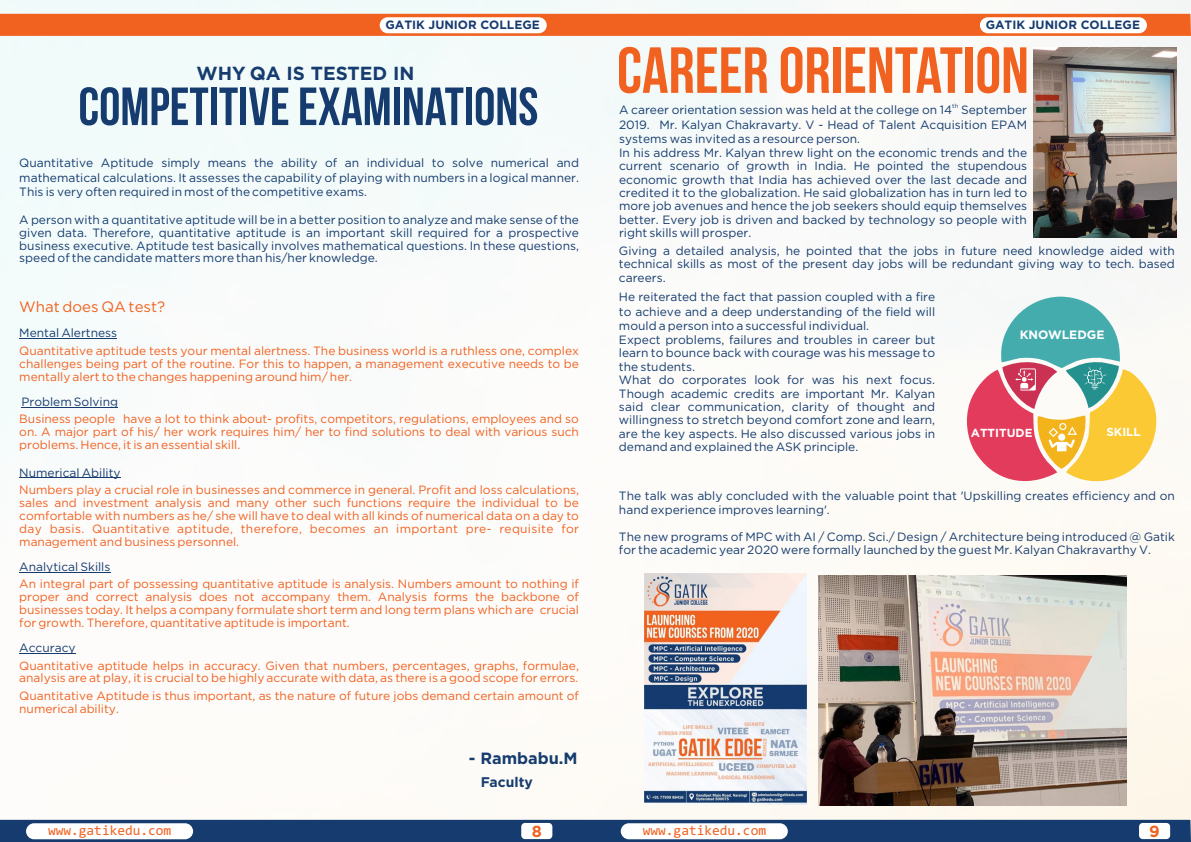
<style>
.page{position:relative;width:1191px;height:842px;background:#fff}
.page>*{position:absolute;margin:0;border:0;box-sizing:border-box;transform-origin:0 0}
.t1{font:65px "Bebas Neue";color:#f16221}
.t2{font:53.6px "Bebas Neue";color:#163c6f}
.t3{font:700 18.9px "Gotham";color:#163c6f}
.t4{font:700 16.3px "Gotham";color:#163c6f}
.t5{font:700 16px "Gotham";color:#f16221}
.t6{font:15px "Gotham";color:#f16221}
.t7{font:14px "Consolas";color:#f16221}
.t8{font:700 13.9px "Gotham";color:#163c6f}
.t9{font:700 12.1px "Gotham";color:#fff}
.t10{font:12px/13.4px "Gotham";color:#163c6f;text-align:justify}
.t11{font:12px/12.8px "Gotham";color:#f16221;text-align:justify}
.t12{font:700 12px "Gotham";color:#163c6f}
.t13{font:700 11.7px "Gotham";color:#fff}
.t14{font:6px "Gotham";color:#163c6f}
</style>
<div class="page">
<img style="left:0;top:0;width:1191px;height:820px">
<svg style="left:0;top:14px;width:1191px;height:22px;background:#f16323"></svg>
<div style="left:0;top:820px;width:1191px;height:22px;background:#163c6f"></div>
<div style="left:380px;top:17px;width:167px;height:16px;background:#fff;border-radius:8px"></div>
<div style="left:26px;top:823px;width:167px;height:16px;background:#fff;border-radius:8px"></div>
<div style="left:621px;top:823px;width:167px;height:16px;background:#fff;border-radius:8px"></div>
<div style="left:980px;top:17px;width:167px;height:16px;background:#fff;border-radius:8px"></div>
<hr style="left:19px;top:338px;width:98px;height:1px;background:#163c6f">
<hr style="left:21px;top:407px;width:97px;height:1px;background:#163c6f">
<hr style="left:19px;top:478px;width:102px;height:1px;background:#163c6f">
<hr style="left:19px;top:572px;width:91px;height:1px;background:#163c6f">
<hr style="left:19px;top:653px;width:57px;height:1px;background:#163c6f">
<img style="left:1033px;top:48px;width:143px;height:190px">
<img style="left:818px;top:575px;width:308px;height:231px">
<img style="left:644px;top:574px;width:162px;height:230px">
<svg style="left:964px;top:296px;width:195px;height:194px"></svg>
<div style="left:521px;top:823px;width:31px;height:16px;background:#fff;border-radius:4px"></div>
<div style="left:1139px;top:823px;width:31px;height:16px;background:#fff;border-radius:4px"></div>
<p class="t12" style="left:385px;top:20px;width:156px">GATIK JUNIOR COLLEGE</p>
<p class="t12" style="left:985px;top:20px;width:156px">GATIK JUNIOR COLLEGE</p>
<h3 class="t3" style="left:196px;top:65px;width:219px">WHY QA IS TESTED IN</h3>
<h2 class="t2" style="left:78px;top:88px;width:461px">COMPETITIVE EXAMINATIONS</h2>
<p class="t10" style="left:19px;top:156px;width:561px;line-height:14.6px">Quantitative Aptitude simply means the ability of an individual to solve numerical and mathematical calculations. It assesses the capability of playing with numbers in a logical manner.<br>This is very often required in most of the competitive exams.</p>
<p class="t10" style="left:19px;top:214px;width:561px;line-height:12.8px">A person with a quantitative aptitude will be in a better position to analyze and make sense of the given data. Therefore, quantitative aptitude is an important skill required for a prospective business executive. Aptitude test basically involves mathematical questions. In these questions, speed of the candidate matters more than his/her knowledge.</p>
<p class="t6" style="left:19px;top:301px;width:147px">What does QA test?</p>
<p class="t10" style="left:19px;top:327px;width:99px">Mental Alertness</p>
<p class="t11" style="left:19px;top:345px;width:561px">Quantitative aptitude tests your mental alertness. The business world is a ruthless one, complex challenges being part of the routine. For this to happen, a management executive needs to be mentally alert to the changes happening around him/ her.</p>
<p class="t10" style="left:21px;top:396px;width:98px">Problem Solving</p>
<p class="t11" style="left:19px;top:414px;width:561px">Business people have a lot to think about- profits, competitors, regulations, employees and so on. A major part of his/ her work requires him/ her to find solutions to deal with various such problems. Hence, it is an essential skill.</p>
<p class="t10" style="left:19px;top:466px;width:103px">Numerical Ability</p>
<p class="t11" style="left:19px;top:484px;width:561px">Numbers play a crucial role in businesses and commerce in general. Profit and loss calculations, sales and investment analysis and many other such functions require the individual to be comfortable with numbers as he/ she will have to deal with all kinds of numerical data on a day to day basis. Quantitative aptitude, therefore, becomes an important pre- requisite for management and business personnel.</p>
<p class="t10" style="left:19px;top:560px;width:93px">Analytical Skills</p>
<p class="t11" style="left:19px;top:578px;width:561px">An integral part of possessing quantitative aptitude is analysis. Numbers amount to nothing if proper and correct analysis does not accompany them. Analysis forms the backbone of businesses today. It helps a company formulate short term and long term plans which are crucial for growth. Therefore, quantitative aptitude is important.</p>
<p class="t10" style="left:19px;top:642px;width:58px">Accuracy</p>
<p class="t11" style="left:19px;top:660px;width:561px">Quantitative aptitude helps in accuracy. Given that numbers, percentages, graphs, formulae, analysis are at play, it is crucial to be highly accurate with data, as there is a good scope for errors.</p>
<p class="t11" style="left:19px;top:690px;width:561px">Quantitative Aptitude is thus important, as the nature of future jobs demand certain amount of numerical ability.</p>
<h3 class="t4" style="left:469px;top:751px;width:110px">- Rambabu.M</h3>
<p class="t8" style="left:481px;top:776px;width:54px">Faculty</p>
<h1 class="t1" style="left:617px;top:47px;width:413px">CAREER ORIENTATION</h1>
<p class="t14" style="left:952px;top:104px;width:8px">th</p>
<p class="t10" style="left:619px;top:103px;width:409px;line-height:14.6px">A career orientation session was held at the college on 14 September 2019. Mr. Kalyan Chakravarty. V - Head of Talent Acquisition EPAM systems was invited as a resource person.</p>
<p class="t10" style="left:619px;top:147px;width:409px">In his address Mr. Kalyan threw light on the economic trends and the current scenario of growth in India. He pointed the stupendous economic growth that India has achieved over the last decade and credited it to the globalization. He said globalization has in turn led to more job avenues and hence the job seekers should equip themselves better. Every job is driven and backed by technology so people with right skills will prosper.</p>
<p class="t10" style="left:619px;top:245px;width:557px">Giving a detailed analysis, he pointed that the jobs in future need knowledge aided with technical skills as most of the present day jobs will be redundant giving way to tech. based careers.</p>
<p class="t10" style="left:619px;top:290px;width:318px;line-height:14.6px">He reiterated the fact that passion coupled with a fire to achieve and a deep understanding of the field will mould a person into a successful individual.</p>
<p class="t10" style="left:619px;top:334px;width:318px;text-align:left">Expect problems, failures and troubles in career but learn to bounce back with courage was his message to the students.<br>What do corporates look for was his next focus.<br>Though academic credits are important Mr. Kalyan said clear communication, clarity of thought and willingness to stretch beyond comfort zone and learn, are the key aspects. He also discussed various jobs in demand and explained the ASK principle.</p>
<p class="t10" style="left:619px;top:489px;width:557px;line-height:14.6px">The talk was ably concluded with the valuable point that 'Upskilling creates efficiency and on hand experience improves learning'.</p>
<p class="t10" style="left:619px;top:531px;width:557px">The new programs of MPC with AI / Comp. Sci./ Design / Architecture being introduced @ Gatik for the academic year 2020 were formally launched by the guest Mr. Kalyan Chakravarthy V.</p>
<p class="t9" style="left:1019px;top:329px;width:86px">KNOWLEDGE</p>
<p class="t13" style="left:970px;top:428px;width:63px">ATTITUDE</p>
<p class="t13" style="left:1106px;top:427px;width:36px">SKILL</p>
<p class="t7" style="left:48px;top:824px;width:125px">www.gatikedu.com</p>
<p class="t7" style="left:643px;top:824px;width:125px">www.gatikedu.com</p>
<h3 class="t5" style="left:532px;top:824px;width:12px">8</h3>
<h3 class="t5" style="left:1149px;top:824px;width:12px">9</h3>
</div>
